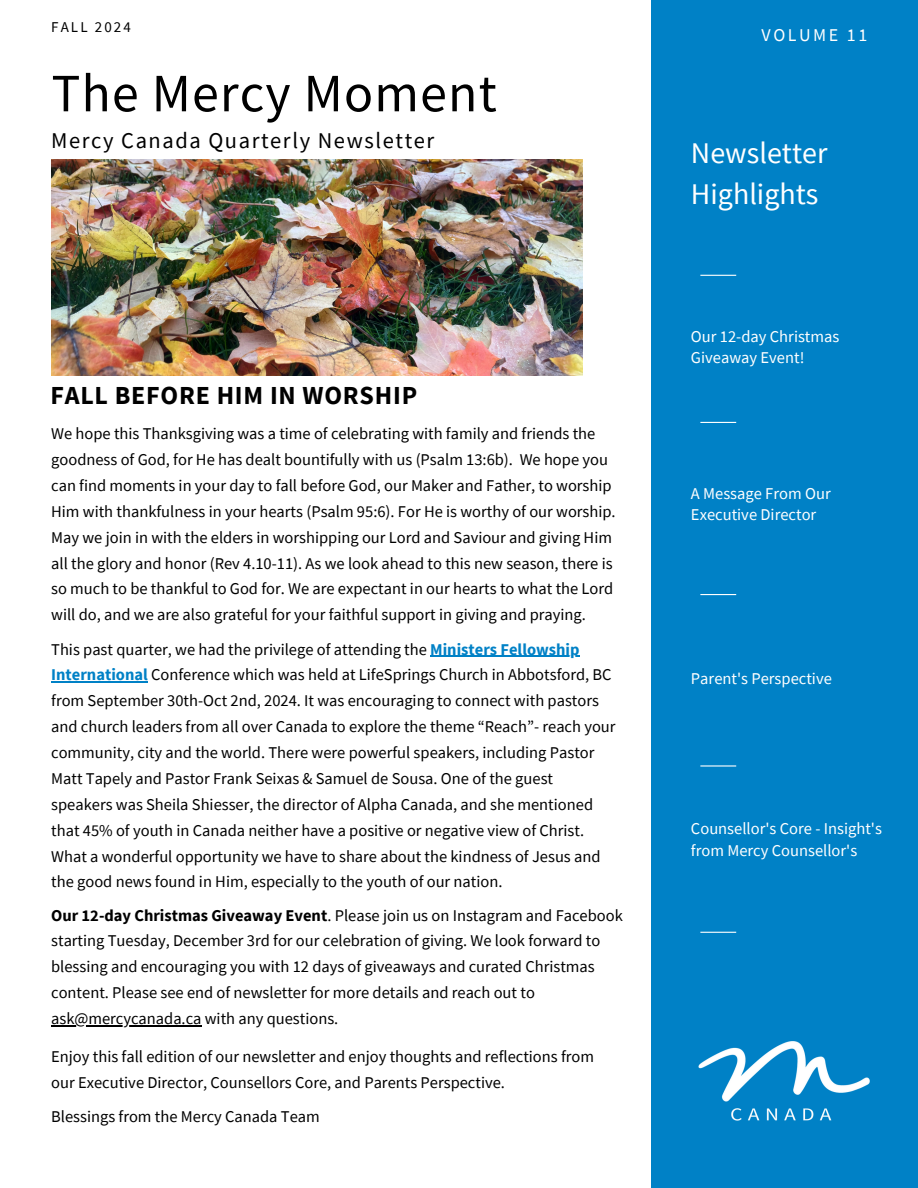
<style>
.page{position:relative;width:918px;height:1188px;background:#fff}
.page>*{position:absolute;margin:0;border:0;box-sizing:border-box;transform-origin:0 0}
.t1{font:54px "Source Sans Pro";letter-spacing:.02em;color:#000}
.t2{font:30px/41.7px "Source Sans Pro";color:#fff}
.t3{font:700 25.95px "Source Sans Pro";letter-spacing:.03em;color:#000}
.t4{font:22.5px "Source Sans Pro";letter-spacing:.07em;color:#000}
.t5{font:18px "Source Sans Pro";letter-spacing:.14em;color:#fff}
.t6{font:16.5px/25.8px "Source Sans Pro";color:#000}
.t7{font:16.5px/21.3px "Source Sans Pro";color:#fff}
.t8{font:15px "Source Sans Pro";letter-spacing:.14em;color:#000}
.s1{font-weight:700;color:#0081c6}
.s2{font-weight:700}
</style>
<div class="page">
<div style="left:651px;top:0;width:267px;height:1188px;background:#0081c6"></div>
<hr style="left:700px;top:275px;width:36px;height:1px;background:#fff">
<hr style="left:700px;top:594px;width:36px;height:1px;background:#fff">
<hr style="left:700px;top:422px;width:36px;height:1px;background:#fff">
<img style="left:698px;top:1041px;width:172px;height:80px">
<hr style="left:700px;top:765px;width:36px;height:2px;background:#fff">
<hr style="left:700px;top:932px;width:36px;height:1px;background:#fff">
<img style="left:51px;top:160px;width:531px;height:216px">
<hr style="left:430px;top:656px;width:150px;height:1px;background:#0081c6">
<hr style="left:51px;top:682px;width:97px;height:1px;background:#0081c6">
<hr style="left:51px;top:1025px;width:151px;height:1px;background:#000">
<h5 class="t8" style="left:51px;top:17px;width:81px">FALL 2024</h5>
<h6 class="t1" style="left:51px;top:58px;width:447px">The Mercy Moment</h6>
<h6 class="t4" style="left:51px;top:126px;width:385px">Mercy Canada Quarterly Newsletter</h6>
<h6 class="t3" style="left:50px;top:378px;width:368px">FALL BEFORE HIM IN WORSHIP</h6>
<p class="t6" style="left:51px;top:421px;width:566px">We hope this Thanksgiving was a time of celebrating with family and friends the goodness of God, for He has dealt bountifully with us (Psalm 13:6b). We hope you can find moments in your day to fall before God, our Maker and Father, to worship Him with thankfulness in your hearts (Psalm 95:6). For He is worthy of our worship.<br>May we join in with the elders in worshipping our Lord and Saviour and giving Him all the glory and honor (Rev 4.10-11). As we look ahead to this new season, there is so much to be thankful to God for. We are expectant in our hearts to what the Lord will do, and we are also grateful for your faithful support in giving and praying.</p>
<h6 class="t6" style="left:51px;top:636px;width:530px">This past quarter, we had the privilege of attending the <span class="s1">Ministers Fellowship</span></h6>
<h6 class="t6" style="left:51px;top:662px;width:566px"><span class="s1">International</span> Conference which was held at LifeSprings Church in Abbotsford, BC from September 30th-Oct 2nd, 2024. It was encouraging to connect with pastors and church leaders from all over Canada to explore the theme “Reach”- reach your community, city and the world. There were powerful speakers, including Pastor Matt Tapely and Pastor Frank Seixas &amp; Samuel de Sousa. One of the guest speakers was Sheila Shiesser, the director of Alpha Canada, and she mentioned that 45% of youth in Canada neither have a positive or negative view of Christ.<br>What a wonderful opportunity we have to share about the kindness of Jesus and the good news found in Him, especially to the youth of our nation.</h6>
<p class="t6" style="left:51px;top:902px;width:573px"><span class="s2">Our 12-day Christmas Giveaway Event</span>. Please join us on Instagram and Facebook starting Tuesday, December 3rd for our celebration of giving. We look forward to blessing and encouraging you with 12 days of giveaways and curated Christmas content. Please see end of newsletter for more details and reach out to ask@mercycanada.ca with any questions.</p>
<h6 class="t6" style="left:51px;top:1043px;width:544px">Enjoy this fall edition of our newsletter and enjoy thoughts and reflections from our Executive Director, Counsellors Core, and Parents Perspective.</h6>
<h6 class="t6" style="left:51px;top:1103px;width:270px">Blessings from the Mercy Canada Team</h6>
<h2 class="t5" style="left:762px;top:24px;width:107px">VOLUME 11</h2>
<h3 class="t2" style="left:691px;top:131px;width:138px">Newsletter<br>Highlights</h3>
<h4 class="t7" style="left:691px;top:325px;width:150px">Our 12-day Christmas<br>Giveaway Event!</h4>
<p class="t7" style="left:691px;top:482px;width:141px">A Message From Our<br>Executive Director</p>
<h6 class="t7" style="left:691px;top:668px;width:142px">Parent's Perspective</h6>
<h6 class="t7" style="left:691px;top:818px;width:192px">Counsellor's Core - Insight's from Mercy Counsellor's</h6>
</div>
